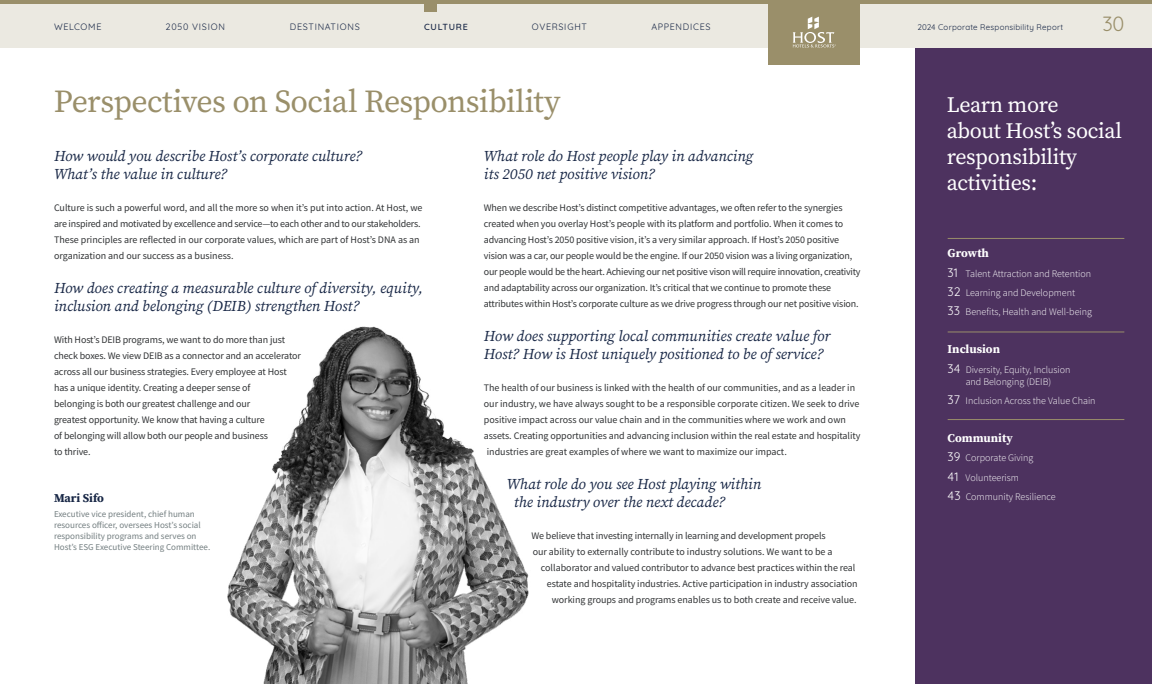
<style>
.page{position:relative;width:1152px;height:684px;background:#fff}
.page>*{position:absolute;margin:0;border:0;box-sizing:border-box;transform-origin:0 0}
.t1{font:32px "Source Serif Pro";letter-spacing:-.02em;color:#9a8f6a}
.t2{font:22px/26px "Source Serif Pro";letter-spacing:-.015em;color:#fff}
.t3{font:20px "Quicksand";color:#9a8f6a}
.t4{font:italic 15px/18px "Source Serif Pro";color:#172645}
.t5{font:700 12px "Source Serif Pro";color:#fff}
.t6{font:700 12px "Source Serif Pro";color:#172645}
.t7{font:10px/16px "Source Sans Pro";letter-spacing:-.01em;color:#313335}
.t8{font:300 10px/19.2px "Source Sans Pro";color:#fff}
.t9{font:9px/11px "Source Sans Pro";color:#747f81}
.t10{font:9px "Quicksand";letter-spacing:.075em;color:#172645}
.t11{font:500 9px "Quicksand";letter-spacing:.08em;color:#172645}
.t12{font:8px "Quicksand";letter-spacing:.03em;color:#172645}
.s1{font-family:"Quicksand";font-weight:400;font-size:12px}
</style>
<div class="page">
<div style="left:915px;top:32px;width:237px;height:652px;background:#4d325f"></div>
<hr style="left:948px;top:419px;width:176px;height:1px;background:#9a8f6a">
<hr style="left:948px;top:331px;width:176px;height:1px;background:#9a8f6a">
<hr style="left:948px;top:238px;width:176px;height:1px;background:#9a8f6a">
<img style="left:227px;top:327px;width:302px;height:357px">
<hr style="left:0;top:0;width:1152px;height:4px;background:#9a8f6a">
<div style="left:0;top:4px;width:1152px;height:43px;background:#ebe9e1"></div>
<div style="left:768px;top:0;width:92px;height:64px;background:#9a8f6a"></div>
<div style="left:424px;top:1px;width:13px;height:11px;background:#9a8f6a"></div>
<svg style="left:793px;top:17px;width:43px;height:30px"></svg>
<p class="t10" style="left:54px;top:20px;width:49px">WELCOME</p>
<p class="t10" style="left:166px;top:20px;width:61px">2050 VISION</p>
<p class="t10" style="left:290px;top:20px;width:72px">DESTINATIONS</p>
<p class="t11" style="left:424px;top:20px;width:45px">CULTURE</p>
<p class="t10" style="left:532px;top:20px;width:56px">OVERSIGHT</p>
<p class="t10" style="left:651px;top:20px;width:61px">APPENDICES</p>
<p class="t12" style="left:917px;top:21px;width:147px">2024 Corporate Responsibility Report</p>
<h3 class="t3" style="left:1103px;top:8px;width:23px">30</h3>
<h1 class="t1" style="left:54px;top:80px;width:508px">Perspectives on Social Responsibility</h1>
<h2 class="t2" style="left:947px;top:92px;width:177px">Learn more<br>about Host’s social responsibility activities:</h2>
<h3 class="t4" style="left:54px;top:147px;width:310px">How would you describe Host’s corporate culture?<br>What’s the value in culture?</h3>
<p class="t7" style="left:54px;top:199px;width:370px">Culture is such a powerful word, and all the more so when it’s put into action. At Host, we are inspired and motivated by excellence and service—to each other and to our stakeholders.<br>These principles are reflected in our corporate values, which are part of Host’s DNA as an organization and our success as a business.</p>
<h3 class="t4" style="left:54px;top:279px;width:371px">How does creating a measurable culture of diversity, equity, inclusion and belonging (DEIB) strengthen Host?</h3>
<p class="t7" style="left:54px;top:331px;width:249px">With Host’s DEIB programs, we want to do more than just check boxes. We view DEIB as a connector and an accelerator across all our business strategies. Every employee at Host has a unique identity. Creating a deeper sense of<br>belonging is both our greatest challenge and our<br>greatest opportunity. We know that having a culture<br>of belonging will allow both our people and business<br>to thrive.</p>
<h3 class="t4" style="left:484px;top:147px;width:271px">What role do Host people play in advancing its 2050 net positive vision?</h3>
<p class="t7" style="left:484px;top:199px;width:378px">When we describe Host’s distinct competitive advantages, we often refer to the synergies created when you overlay Host’s people with its platform and portfolio. When it comes to advancing Host’s 2050 positive vision, it’s a very similar approach. If Host’s 2050 positive vision was a car, our people would be the engine. If our 2050 vision was a living organization, our people would be the heart. Achieving our net positive vison will require innovation, creativity and adaptability across our organization. It’s critical that we continue to promote these attributes within Host’s corporate culture as we drive progress through our net positive vision.</p>
<h3 class="t4" style="left:484px;top:327px;width:348px">How does supporting local communities create value for<br>Host? How is Host uniquely positioned to be of service?</h3>
<p class="t7" style="left:484px;top:379px;width:373px">The health of our business is linked with the health of our communities, and as a leader in</p>
<p class="t7" style="left:484px;top:395px;width:377px">our industry, we have always sought to be a responsible corporate citizen. We seek to drive</p>
<p class="t7" style="left:484px;top:411px;width:364px">positive impact across our value chain and in the communities where we work and own</p>
<p class="t7" style="left:484px;top:427px;width:378px">assets. Creating opportunities and advancing inclusion within the real estate and hospitality</p>
<p class="t7" style="left:487px;top:443px;width:302px">industries are great examples of where we want to maximize our impact.</p>
<h3 class="t4" style="left:514px;top:475px;width:249px;text-indent:-7px">What role do you see Host playing within the industry over the next decade?</h3>
<p class="t7" style="left:531px;top:527px;width:296px">We believe that investing internally in learning and development propels</p>
<p class="t7" style="left:533px;top:543px;width:301px">our ability to externally contribute to industry solutions. We want to be a</p>
<p class="t7" style="left:541px;top:559px;width:316px">collaborator and valued contributor to advance best practices within the real</p>
<p class="t7" style="left:547px;top:575px;width:312px">estate and hospitality industries. Active participation in industry association</p>
<p class="t7" style="left:552px;top:591px;width:306px">working groups and programs enables us to both create and receive value.</p>
<p class="t5" style="left:948px;top:245px;width:43px">Growth</p>
<p class="t8" style="left:948px;top:264px;width:146px"><span class="s1">31</span> Talent Attraction and Retention<br><span class="s1">32</span> Learning and Development<br><span class="s1">33</span> Benefits, Health and Well-being</p>
<p class="t5" style="left:948px;top:341px;width:54px">Inclusion</p>
<p class="t8" style="left:948px;top:363px;width:124px;line-height:12px;text-align:center"><span class="s1">34</span> Diversity, Equity, Inclusion and Belonging (DEIB)</p>
<p class="t8" style="left:948px;top:391px;width:149px"><span class="s1">37</span> Inclusion Across the Value Chain</p>
<p class="t5" style="left:948px;top:430px;width:67px">Community</p>
<p class="t8" style="left:948px;top:449px;width:110px"><span class="s1">39</span> Corporate Giving<br><span class="s1">41</span> Volunteerism<br><span class="s1">43</span> Community Resilience</p>
<p class="t6" style="left:54px;top:490px;width:52px">Mari Sifo</p>
<p class="t9" style="left:54px;top:508px;width:158px">Executive vice president, chief human resources officer, oversees Host’s social responsibility programs and serves on Host’s ESG Executive Steering Committee.</p>
</div>
